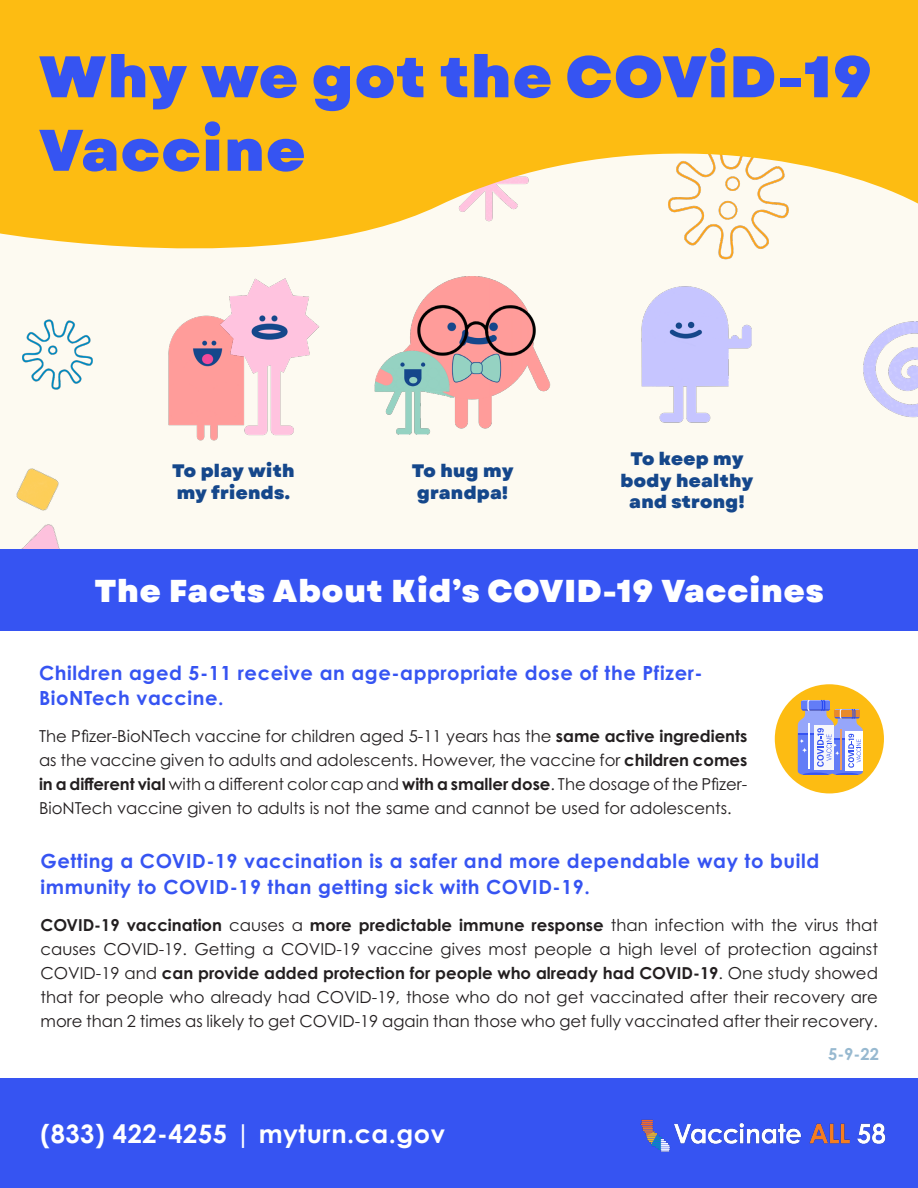
<style>
.page{position:relative;width:918px;height:1188px;background:#fff}
.page>*{position:absolute;margin:0;border:0;box-sizing:border-box;transform-origin:0 0}
.t1{font:800 58.5px/73.5px "Garet";letter-spacing:.03em;color:#3654f2}
.t2{font:800 31.5px "Garet";letter-spacing:.03em;color:#fff}
.t3{font:700 25.5px "Century Gothic Pro";letter-spacing:.02em;color:#fff}
.t4{font:700 19.5px/25.5px "Century Gothic Pro";letter-spacing:.03em;color:#3654f2}
.t5{font:800 18px/21.6px "Garet";letter-spacing:.02em;color:#15478b}
.t6{font:16.5px/24px "Century Gothic Pro";color:#231f20;text-align:justify}
.t7{font:700 16.5px "Century Gothic Pro";color:#97b9d0}
.s1{font-weight:700}
</style>
<div class="page">
<div style="left:0;top:0;width:918px;height:551px;background:#fdfaf1"></div>
<img style="left:22px;top:319px;width:71px;height:71px">
<img style="left:863px;top:321px;width:55px;height:97px">
<img style="left:16px;top:468px;width:44px;height:81px">
<img style="left:374px;top:281px;width:177px;height:154px">
<img style="left:641px;top:286px;width:111px;height:137px">
<div style="left:0;top:549px;width:918px;height:82px;background:#3654f2"></div>
<div style="left:0;top:1079px;width:918px;height:109px;background:#3654f2"></div>
<img style="left:640px;top:1119px;width:246px;height:33px">
<div style="left:775px;top:684px;width:109px;height:109px;background:#fdbc12;border-radius:50%"></div>
<svg style="left:798px;top:700px;width:65px;height:75px;background:#afaed2"></svg>
<svg style="left:0;top:0;width:918px;height:281px;fill:#fdbc12"></svg>
<img style="left:168px;top:320px;width:50px;height:121px">
<img style="left:189px;top:275px;width:162px;height:162px">
<p class="t1" style="left:39px;top:42px;width:834px">Why we got the COViD-19<br>Vaccine</p>
<p class="t5" style="left:172px;top:460px;width:124px">To play with my friends.</p>
<p class="t5" style="left:412px;top:460px;width:103px">To hug my grandpa!</p>
<p class="t5" style="left:630px;top:448px;width:115px">To keep my</p>
<p class="t5" style="left:621px;top:470px;width:134px">body healthy</p>
<p class="t5" style="left:629px;top:492px;width:117px">and strong!</p>
<p class="t2" style="left:95px;top:570px;width:731px">The Facts About Kid’s COVID-19 Vaccines</p>
<p class="t4" style="left:39px;top:660px;width:665px">Children aged 5-11 receive an age-appropriate dose of the Pfizer-<br>BioNTech vaccine.</p>
<p class="t6" style="left:39px;top:724px;width:710px">The Pfizer-BioNTech vaccine for children aged 5-11 years has the <span class="s1">same active ingredients </span>as the vaccine given to adults and adolescents. However, the vaccine for <span class="s1">children comes in a different vial</span> with a different color cap and <span class="s1">with a smaller dose</span>. The dosage of the Pfizer-BioNTech vaccine given to adults is not the same and cannot be used for adolescents.</p>
<p class="t4" style="left:41px;top:848px;width:780px">Getting a COVID-19 vaccination is a safer and more dependable way to build immunity to COVID-19 than getting sick with COVID-19.</p>
<p class="t6" style="left:41px;top:913px;width:839px"><span class="s1">COVID-19 vaccination</span> causes a <span class="s1">more predictable immune response</span> than infection with the virus that causes COVID-19. Getting a COVID-19 vaccine gives most people a high level of protection against COVID-19 and <span class="s1">can provide added protection for people who already had COVID-19</span>. One study showed that for people who already had COVID-19, those who do not get vaccinated after their recovery are more than 2 times as likely to get COVID-19 again than those who get fully vaccinated after their recovery.</p>
<p class="t7" style="left:828px;top:1044px;width:52px">5-9-22</p>
<p class="t3" style="left:41px;top:1118px;width:406px">(833) 422-4255 | myturn.ca.gov</p>
</div>
